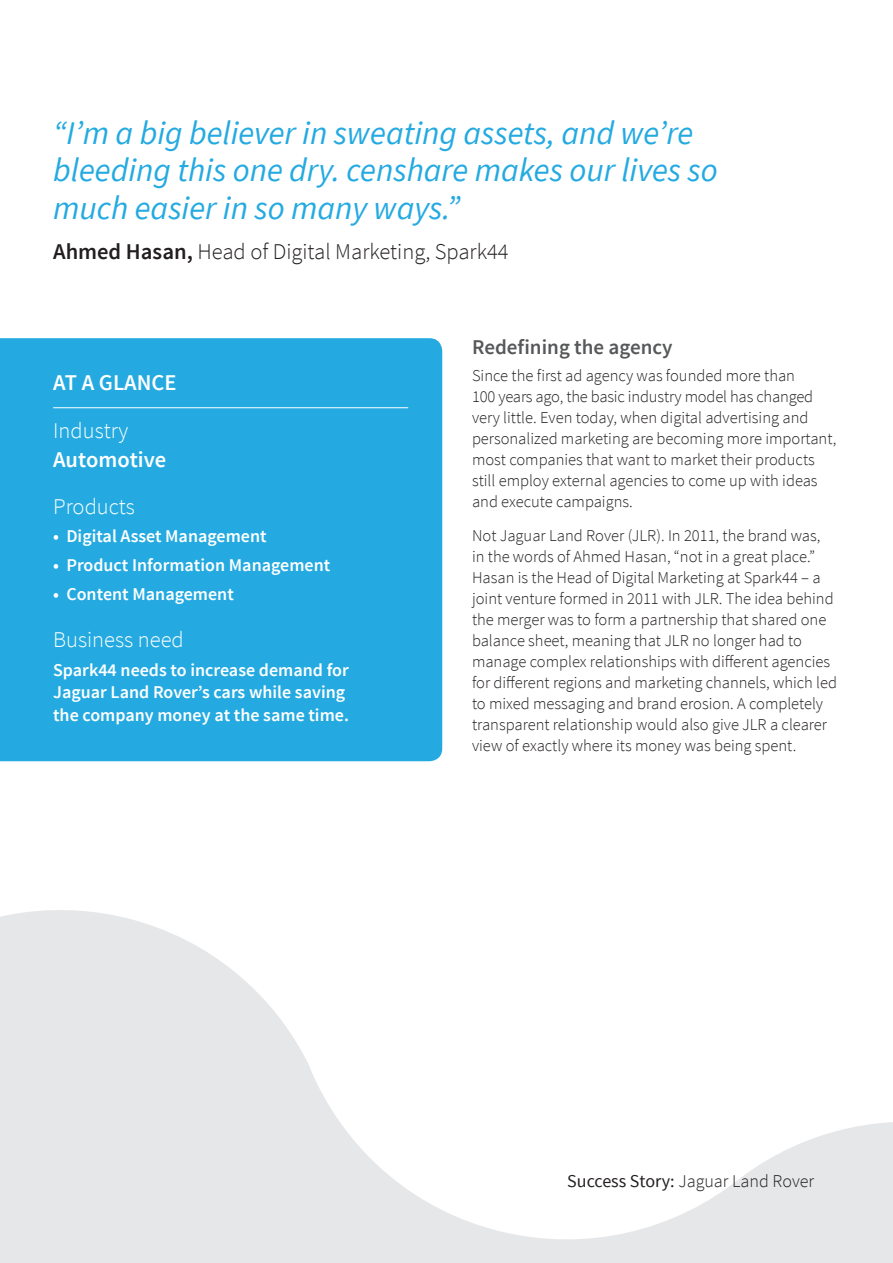
<style>
.page{position:relative;width:893px;height:1263px;background:#fff}
.page>*{position:absolute;margin:0;border:0;box-sizing:border-box;transform-origin:0 0}
.Body{font:italic 33px/37.5px "Source Sans Pro";color:#24aae1}
.Body-2{font:300 22.5px "Source Sans Pro";color:#231f20}
.Body-3{font:300 22.5px "Source Sans Pro";color:#fff}
.Body-4{font:600 22.5px "Source Sans Pro";color:#fff}
.Body-5{font:600 21px "Source Sans Pro";color:#57585a}
.Body-6{font:600 18px/22.5px "Source Sans Pro";color:#fff}
.Body-7{font:300 18px "Source Sans Pro";color:#231f20}
.Body-8{font:300 16.5px/21px "Source Sans Pro";color:#231f20}
.s1{font-weight:600}
.s2{font-weight:400}
</style>
<div class="page">
<svg style="left:0;top:910px;width:893px;height:353px"></svg>
<div style="left:0;top:338px;width:442px;height:423px;background:#24aae1"></div>
<hr style="left:53px;top:407px;width:355px;height:1px;background:#fff">
<p class="Body" style="left:53px;top:114px;width:666px">“I’m a big believer in sweating assets, and we’re bleeding this one dry. censhare makes our lives so much easier in so many ways.”</p>
<p class="Body-2" style="left:53px;top:238px;width:457px"><span class="s1">Ahmed Hasan,</span> Head of Digital Marketing, Spark44</p>
<p class="Body-4" style="left:53px;top:368px;width:125px">AT A GLANCE</p>
<p class="Body-3" style="left:53px;top:417px;width:77px">Industry</p>
<p class="Body-4" style="left:53px;top:445px;width:114px">Automotive</p>
<p class="Body-3" style="left:53px;top:492px;width:83px">Products</p>
<p class="Body-6" style="left:53px;top:526px;width:215px">• Digital Asset Management</p>
<p class="Body-6" style="left:53px;top:555px;width:279px">• Product Information Management</p>
<p class="Body-6" style="left:53px;top:583px;width:182px">• Content Management</p>
<p class="Body-3" style="left:53px;top:626px;width:132px">Business need</p>
<p class="Body-6" style="left:53px;top:659px;width:297px">Spark44 needs to increase demand for<br>Jaguar Land Rover’s cars while saving the company money at the same time.</p>
<p class="Body-5" style="left:472px;top:334px;width:202px">Redefining the agency</p>
<p class="Body-8" style="left:472px;top:365px;width:366px">Since the first ad agency was founded more than<br>100 years ago, the basic industry model has changed very little. Even today, when digital advertising and personalized marketing are becoming more important, most companies that want to market their products still employ external agencies to come up with ideas and execute campaigns.</p>
<p class="Body-8" style="left:472px;top:525px;width:367px">Not Jaguar Land Rover (JLR). In 2011, the brand was,<br>in the words of Ahmed Hasan, “not in a great place.” Hasan is the Head of Digital Marketing at Spark44 – a joint venture formed in 2011 with JLR. The idea behind the merger was to form a partnership that shared one balance sheet, meaning that JLR no longer had to manage complex relationships with different agencies for different regions and marketing channels, which led to mixed messaging and brand erosion. A completely transparent relationship would also give JLR a clearer view of exactly where its money was being spent.</p>
<p class="Body-7" style="left:567px;top:1170px;width:249px"><span class="s2">Success Story:</span> Jaguar Land Rover</p>
</div>
